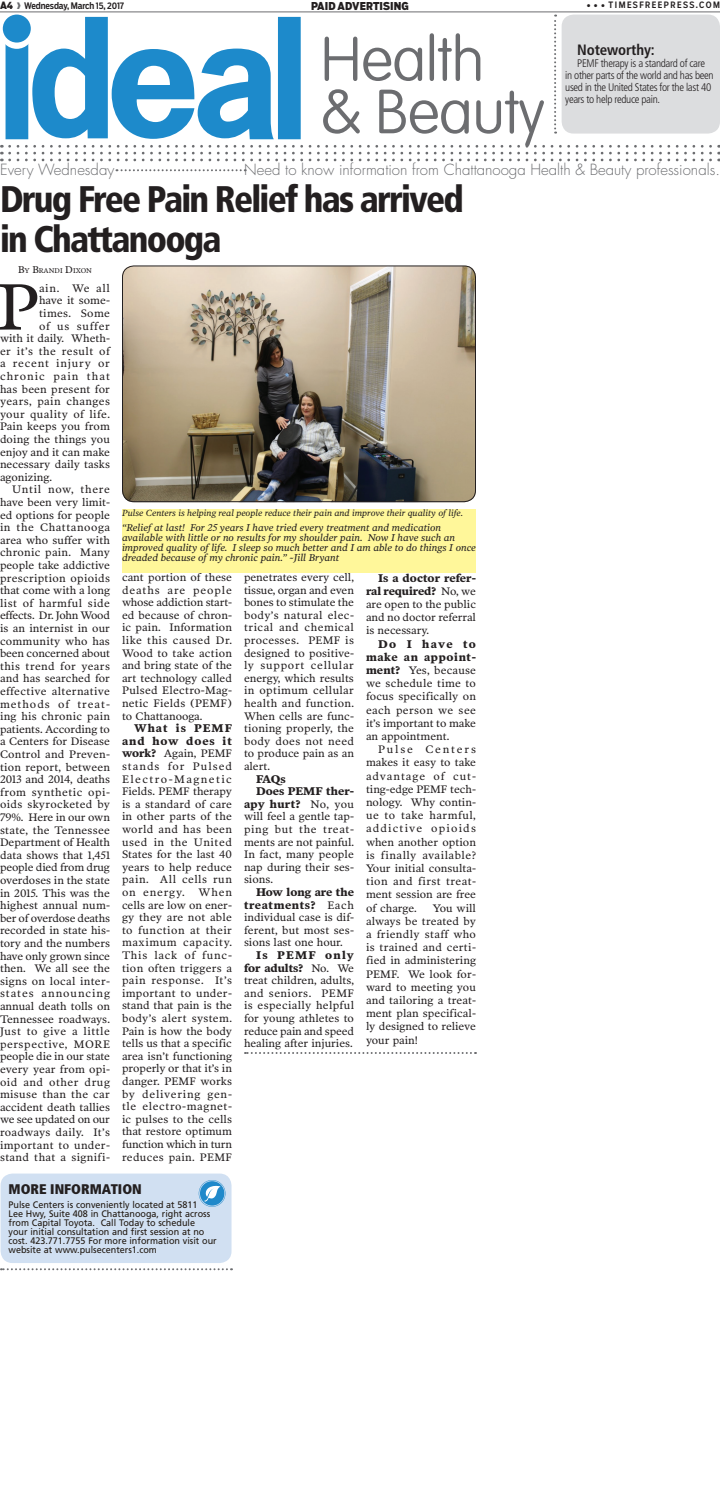
<style>
.page{position:relative;width:720px;height:1494px;background:#fff}
.page>*{position:absolute;margin:0;border:0;box-sizing:border-box;transform-origin:0 0}
.story_drop_cap{font:66.2px "Poynter OS Text Two L";color:#231f20}
.Story_Headline{font:900 condensed 37px/40px "Frutiger LT Std";letter-spacing:-.05em;color:#231f20;scale:.96 1}
.t1{font:300 15px "Futura Std";color:#6c6d70}
.noteworthy_head{font:700 condensed 15px "Frutiger LT Std";letter-spacing:-.01em;color:#231f20}
.More_Info_Head{font:900 condensed 14px "Frutiger LT Std";color:#231f20}
.story_text{font:11px/12.6px "Poynter OS Text Two L";color:#231f20;text-align:justify}
.story_drop_cap-2{font:11px "Poynter OS Text Two L";letter-spacing:.015em;color:#231f20}
.noteworth_text{font:300 condensed 11px/12px "Frutiger LT Std";letter-spacing:-.03em;color:#231f20}
.story_drop_cap-3{font:11px "Poynter OS Text Two L";letter-spacing:.04em;color:#231f20}
.story_drop_cap-4{font:11px "Poynter OS Text Two L";letter-spacing:.07em;color:#231f20}
.story_drop_cap-5{font:11px "Poynter OS Text Two L";letter-spacing:.045em;color:#231f20}
.story_drop_cap-6{font:11px "Poynter OS Text Two L";letter-spacing:.09em;color:#231f20}
.story_text-2{font:700 11px "Poynter OS Text Two L";color:#231f20}
.t2{font:900 10.8px "Salvo Sans Cond";letter-spacing:.01em;color:#231f20}
.cutline{font:italic 10px/10px "Poynter OS Text Two L";color:#231f20}
.t3{font:10px "Poynter OS Text Two L";color:#231f20}
.More_info_text{font:9.5px/9px "Frutiger LT Std";color:#211911;scale:.95 1}
.cutline-2{font:italic 9px "Poynter OS Text Two L";color:#231f20}
.t4{font:500 9px "Salvo Sans Cond";letter-spacing:-.01em;color:#231f20}
.t5{font:500 8.7px "Salvo Sans Cond";letter-spacing:.165em;color:#231f20}
.t6{font:7px "Poynter OS Text Two L";color:#231f20}
.s1{font-weight:900;font-size:10px}
.s2{font-weight:900;font-size:11.5px;color:#6c6d70}
.s3{font-size:10px}
.s4{font-weight:700}
</style>
<div class="page">
<svg style="left:1px;top:15px;width:719px;height:146px"></svg>
<svg style="left:116px;top:169px;width:130px;height:2px"></svg>
<div style="left:1px;top:1174px;width:231px;height:89px;background:#d1e0f2;border-radius:12px"></div>
<svg style="left:1px;top:1268px;width:231px;height:2px"></svg>
<svg style="left:245px;top:1052px;width:231px;height:2px"></svg>
<svg style="left:199px;top:1180px;width:27px;height:27px"></svg>
<hr style="left:0;top:12px;width:720px;height:1px;background:#6c6d70">
<div style="left:122px;top:509px;width:354px;height:20px;background:#fff79a"></div>
<img style="left:122px;top:266px;width:354px;height:236px">
<div style="left:122px;top:265px;width:354px;height:237px;border:1px solid #231f20;border-radius:12px"></div>
<div style="left:122px;top:524px;width:354px;height:49px;background:#fff79a"></div>
<p class="t4" style="left:0;top:0;width:126px"><span class="s1">A4</span> <span class="s2">›</span> Wednesday, March 15, 2017</p>
<p class="t2" style="left:311px;top:-2px;width:99px">PAID ADVERTISING</p>
<p class="t3" style="left:586px;top:-1px;width:20px">• • •</p>
<p class="t5" style="left:609px;top:-1px;width:113px">TIMESFREEPRESS.COM</p>
<p class="noteworthy_head" style="left:577px;top:41px;width:79px">Noteworthy:</p>
<p class="noteworth_text" style="left:565px;top:58px;width:150px;text-indent:12px">PEMF therapy is a standard of care in other parts of the world and has been used in the United States for the last 40 years to help reduce pain.</p>
<p class="t1" style="left:0;top:160px;width:116px">Every Wednesday</p>
<p class="t1" style="left:244px;top:160px;width:477px">Need to know information from Chattanooga Health &amp; Beauty professionals.</p>
<p class="Story_Headline" style="left:0;top:179px;width:485px">Drug Free Pain Relief has arrived in Chattanooga</p>
<p class="t6" style="left:18px;top:266px;width:75px"><span class="s3">B</span>Y <span class="s3">B</span>RANDI <span class="s3">D</span>IXON</p>
<p class="story_drop_cap" style="left:-3px;top:266px;width:43px">P</p>
<p class="story_drop_cap-2" style="left:39px;top:281px;width:72px">ain. We all</p>
<p class="story_drop_cap-2" style="left:39px;top:294px;width:72px">have it some-</p>
<p class="story_drop_cap-2" style="left:39px;top:306px;width:72px">times. Some</p>
<p class="story_drop_cap-4" style="left:39px;top:319px;width:72px">of us suffer</p>
<p class="story_drop_cap-2" style="left:0;top:332px;width:112px">with it daily. Wheth-</p>
<p class="story_drop_cap-5" style="left:0;top:344px;width:112px">er it’s the result of</p>
<p class="story_drop_cap-4" style="left:0;top:357px;width:112px">a recent injury or</p>
<p class="story_drop_cap-6" style="left:0;top:369px;width:112px">chronic pain that</p>
<p class="story_drop_cap-2" style="left:0;top:382px;width:112px">has been present for</p>
<p class="story_drop_cap-3" style="left:0;top:395px;width:112px">years, pain changes</p>
<p class="story_drop_cap-3" style="left:0;top:407px;width:112px">your quality of life.</p>
<p class="story_drop_cap-2" style="left:0;top:420px;width:112px">Pain keeps you from</p>
<p class="story_drop_cap-2" style="left:0;top:432px;width:111px">doing the things you</p>
<p class="story_drop_cap-2" style="left:0;top:445px;width:112px">enjoy and it can make</p>
<p class="story_drop_cap-2" style="left:0;top:458px;width:112px">necessary daily tasks</p>
<p class="story_drop_cap-2" style="left:0;top:470px;width:54px">agonizing.</p>
<p class="story_text" style="left:0;top:483px;width:112px;text-indent:12px">Until now, there have been very limit&shy;ed options for people in the Chattanooga area who suffer with chronic pain. Many people take addictive prescription opioids that come with a long list of harmful side effects. Dr. John Wood is an internist in our community who has been concerned about this trend for years and has searched for effective alternative methods of treat&shy;ing his chronic pain patients. According to a Centers for Disease Control and Preven&shy;tion report, between 2013 and 2014, deaths from synthetic opi&shy;oids skyrocketed by 79%. Here in our own state, the Tennessee Department of Health data shows that 1,451 people died from drug overdoses in the state in 2015. This was the highest annual num&shy;ber of overdose deaths recorded in state his&shy;tory and the numbers have only grown since then. We all see the signs on local inter&shy;states announcing annual death tolls on Tennessee roadways.<br>Just to give a little perspective, MORE people die in our state every year from opi&shy;oid and other drug misuse than the car accident death tallies we see updated on our roadways daily. It’s important to under&shy;stand that a signifi-</p>
<p class="cutline-2" style="left:122px;top:507px;width:342px">Pulse Centers is helping real people reduce their pain and improve their quality of life.</p>
<p class="cutline" style="left:122px;top:523px;width:356px">“Relief at last! For 25 years I have tried every treatment and medication available with little or no results for my shoulder pain. Now I have such an improved quality of life. I sleep so much better and I am able to do things I once dreaded because of my chronic pain.” ~Jill Bryant</p>
<p class="story_text" style="left:122px;top:571px;width:112px">cant portion of these deaths are people whose addiction start&shy;ed because of chron&shy;ic pain. Information like this caused Dr.<br>Wood to take action and bring state of the art technology called Pulsed Electro-Mag&shy;netic Fields (PEMF) to Chattanooga.</p>
<p class="story_text" style="left:122px;top:722px;width:112px;text-indent:12px"><span class="s4">What is PEMF and how does it work?</span> Again, PEMF stands for Pulsed Electro-Magnetic Fields. PEMF therapy is a standard of care in other parts of the world and has been used in the United States for the last 40 years to help reduce pain. All cells run on energy.</p>
<p class="story_text" style="left:122px;top:886px;width:112px;text-indent:77px">When cells are low on ener&shy;gy they are not able to function at their maximum capacity.<br>This lack of func&shy;tion often triggers a pain response. It’s important to under&shy;stand that pain is the body’s alert system.<br>Pain is how the body tells us that a specific area isn’t functioning properly or that it’s in danger. PEMF works by delivering gen&shy;tle electro-magnet&shy;ic pulses to the cells that restore optimum function which in turn reduces pain. PEMF</p>
<p class="story_text" style="left:244px;top:571px;width:112px">penetrates every cell, tissue, organ and even bones to stimulate the body’s natural elec&shy;trical and chemical processes. PEMF is designed to positive&shy;ly support cellular energy, which results in optimum cellular health and function.<br>When cells are func&shy;tioning properly, the body does not need to produce pain as an alert.</p>
<p class="story_text-2" style="left:256px;top:772px;width:31px">FAQs</p>
<p class="story_text" style="left:244px;top:785px;width:112px;text-indent:12px"><span class="s4">Does PEMF ther&shy;apy hurt?</span> No, you will feel a gentle tap&shy;ping but the treat&shy;ments are not painful.<br>In fact, many people nap during their ses&shy;sions.</p>
<p class="story_text" style="left:244px;top:886px;width:112px;text-indent:12px"><span class="s4">How long are the treatments?</span> Each individual case is dif&shy;ferent, but most ses&shy;sions last one hour.</p>
<p class="story_text" style="left:244px;top:949px;width:112px;text-indent:12px"><span class="s4">Is PEMF only for adults?</span> No. We treat children, adults, and seniors. PEMF is especially helpful for young athletes to reduce pain and speed healing after injuries.</p>
<p class="story_text" style="left:366px;top:571px;width:112px;line-height:13.2px;text-indent:12px"><span class="s4">Is a doctor refer&shy;ral required?</span> No, we are open to the public and no doctor referral is necessary.</p>
<p class="story_text" style="left:366px;top:637px;width:112px;line-height:13.2px;text-indent:12px"><span class="s4">Do I have to make an appoint&shy;ment?</span> Yes, because we schedule time to focus specifically on each person we see it’s important to make an appointment.</p>
<p class="story_text" style="left:366px;top:742px;width:112px;line-height:13.2px;text-indent:12px">Pulse Centers makes it easy to take advantage of cut&shy;ting-edge PEMF tech&shy;nology. Why contin&shy;ue to take harmful, addictive opioids when another option is finally available?<br>Your initial consulta&shy;tion and first treat&shy;ment session are free of charge.</p>
<p class="story_text" style="left:366px;top:901px;width:112px;line-height:13.2px;text-indent:67px">You will always be treated by a friendly staff who is trained and certi&shy;fied in administering PEMF. We look for&shy;ward to meeting you and tailoring a treat&shy;ment plan specifical&shy;ly designed to relieve your pain!</p>
<p class="More_Info_Head" style="left:9px;top:1181px;width:135px">MORE INFORMATION</p>
<p class="More_info_text" style="left:9px;top:1200px;width:221px">Pulse Centers is conveniently located at 5811<br>Lee Hwy, Suite 408 in Chattanooga, right across from Capital Toyota. Call Today to schedule<br>your initial consultation and first session at no cost. 423.771.7755 For more information visit our website at www.pulsecenters1.com</p>
</div>
